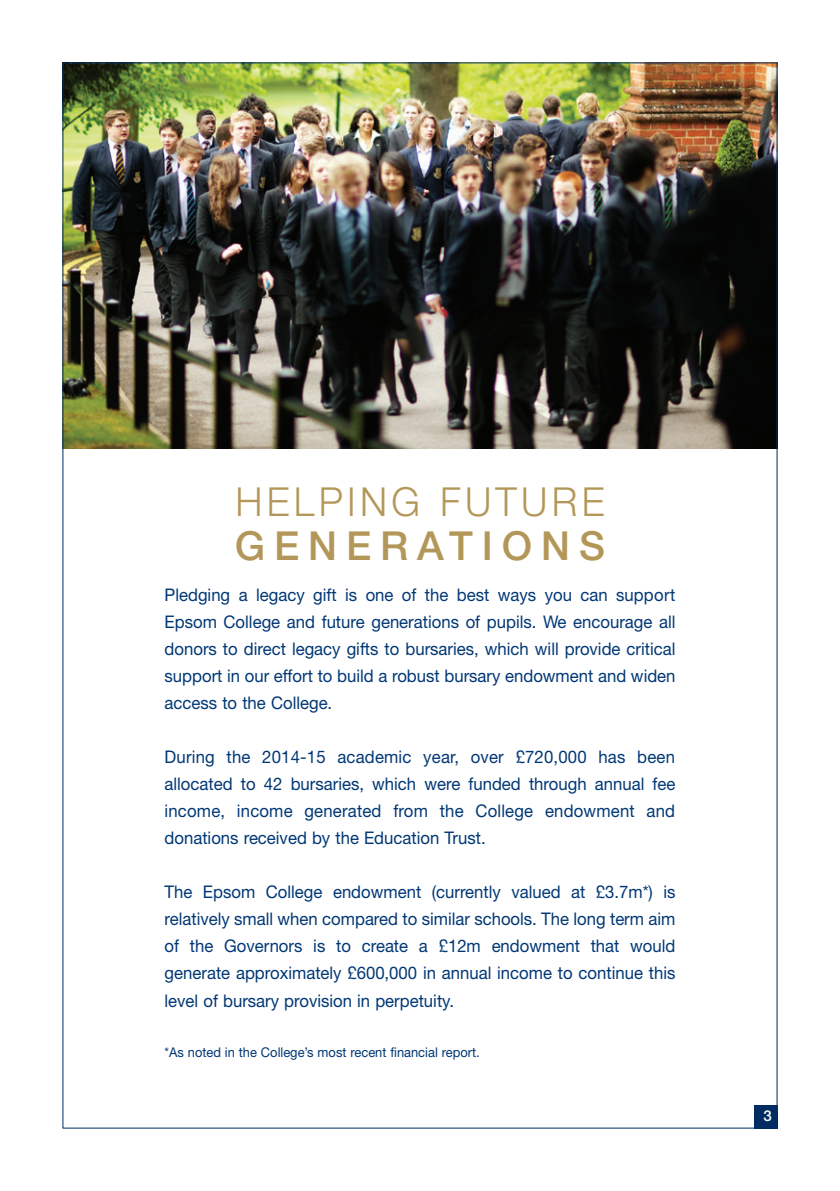
<style>
.page{position:relative;width:840px;height:1191px;background:#fff}
.page>*{position:absolute;margin:0;border:0;box-sizing:border-box;transform-origin:0 0}
.t1{font:300 40px "Helvetica Neue";letter-spacing:.11em;color:#b39758;scale:.96 1}
.t2{font:500 40px "Helvetica Neue";letter-spacing:.22em;color:#b39758}
.t3{font:17.4px/27px "Helvetica Neue";color:#013775;text-align:justify;scale:.96 1}
.t4{font:500 15px "Helvetica Neue";color:#fff}
.t5{font:13.4px "Helvetica Neue";color:#013775;scale:.96 1}
</style>
<div class="page">
<img style="left:64px;top:64px;width:711px;height:384px">
<div style="left:753px;top:1105px;width:24px;height:23px;background:#002c62"></div>
<h1 class="t1" style="left:235px;top:487px;width:386px">HELPING FUTURE</h1>
<h1 class="t2" style="left:235px;top:531px;width:371px">GENERATIONS</h1>
<p class="t3" style="left:164px;top:583px;width:533px">Pledging a legacy gift is one of the best ways you can support Epsom College and future generations of pupils. We encourage all donors to direct legacy gifts to bursaries, which will provide critical support in our effort to build a robust bursary endowment and widen access to the College.</p>
<p class="t3" style="left:164px;top:745px;width:533px">During the 2014-15 academic year, over £720,000 has been allocated to 42 bursaries, which were funded through annual fee income, income generated from the College endowment and donations received by the Education Trust.</p>
<p class="t3" style="left:164px;top:880px;width:533px">The Epsom College endowment (currently valued at £3.7m*) is relatively small when compared to similar schools. The long term aim of the Governors is to create a £12m endowment that would generate approximately £600,000 in annual income to continue this level of bursary provision in perpetuity.</p>
<p class="t5" style="left:164px;top:1048px;width:329px">*As noted in the College’s most recent financial report.</p>
<p class="t4" style="left:763px;top:1109px;width:10px">3</p>
</div>
